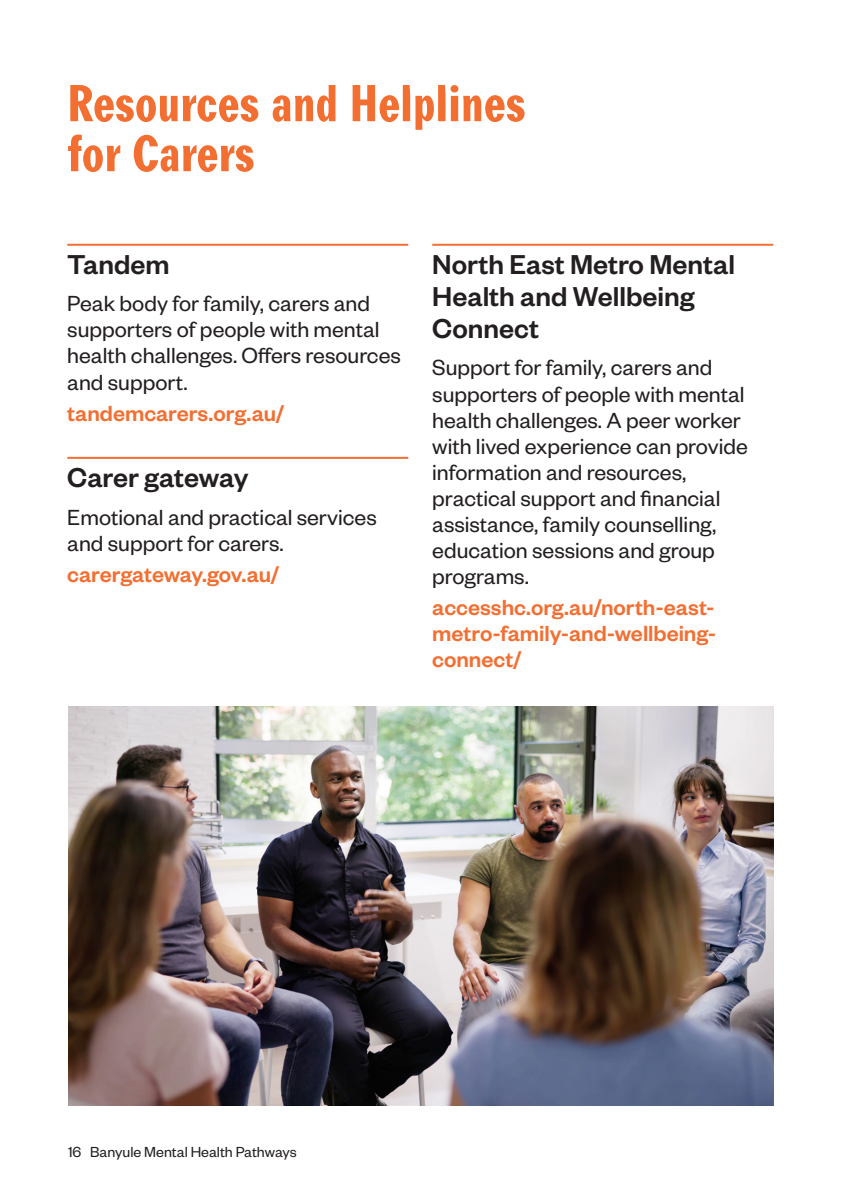
<style>
.page{position:relative;width:842px;height:1191px;background:#fff}
.page>*{position:absolute;margin:0;border:0;box-sizing:border-box;transform-origin:0 0}
.t1{font:50px/50px "Agipo Bold Cond";color:#f36e31}
.Organisation{font:500 30px/32px "Founders Grotesk";color:#231f20}
.Text{font:24px/26px "Founders Grotesk";color:#231f20}
.URL{font:500 24px/26px "Founders Grotesk";color:#f36e31;text-align:justify}
.t2{font:16px "Founders Grotesk";color:#231f20}
</style>
<div class="page">
<hr style="left:67px;top:244px;width:341px;height:2px;background:#f36e31">
<hr style="left:67px;top:457px;width:341px;height:2px;background:#f36e31">
<hr style="left:432px;top:244px;width:341px;height:2px;background:#f36e31">
<img style="left:68px;top:706px;width:706px;height:400px">
<p class="t1" style="left:67px;top:74px;width:460px">Resources and Helplines for Carers</p>
<p class="Organisation" style="left:67px;top:247px;width:104px">Tandem</p>
<p class="Text" style="left:67px;top:290px;width:335px">Peak body for family, carers and supporters of people with mental health challenges. Offers resources and support.</p>
<p class="URL" style="left:67px;top:399px;width:218px">tandemcarers.org.au/</p>
<p class="Organisation" style="left:67px;top:460px;width:183px">Carer gateway</p>
<p class="Text" style="left:67px;top:503px;width:311px">Emotional and practical services and support for carers.</p>
<p class="URL" style="left:67px;top:560px;width:213px">carergateway.gov.au/</p>
<p class="Organisation" style="left:432px;top:247px;width:304px">North East Metro Mental<br>Health and Wellbeing<br>Connect</p>
<p class="Text" style="left:432px;top:354px;width:317px">Support for family, carers and supporters of people with mental health challenges. A peer worker with lived experience can provide information and resources, practical support and financial assistance, family counselling, education sessions and group programs.</p>
<p class="URL" style="left:432px;top:593px;width:285px">accesshc.org.au/north-east&shy;metro-family-and-wellbeing&shy;connect/</p>
<p class="t2" style="left:68px;top:1142px;width:230px">16 Banyule Mental Health Pathways</p>
</div>
